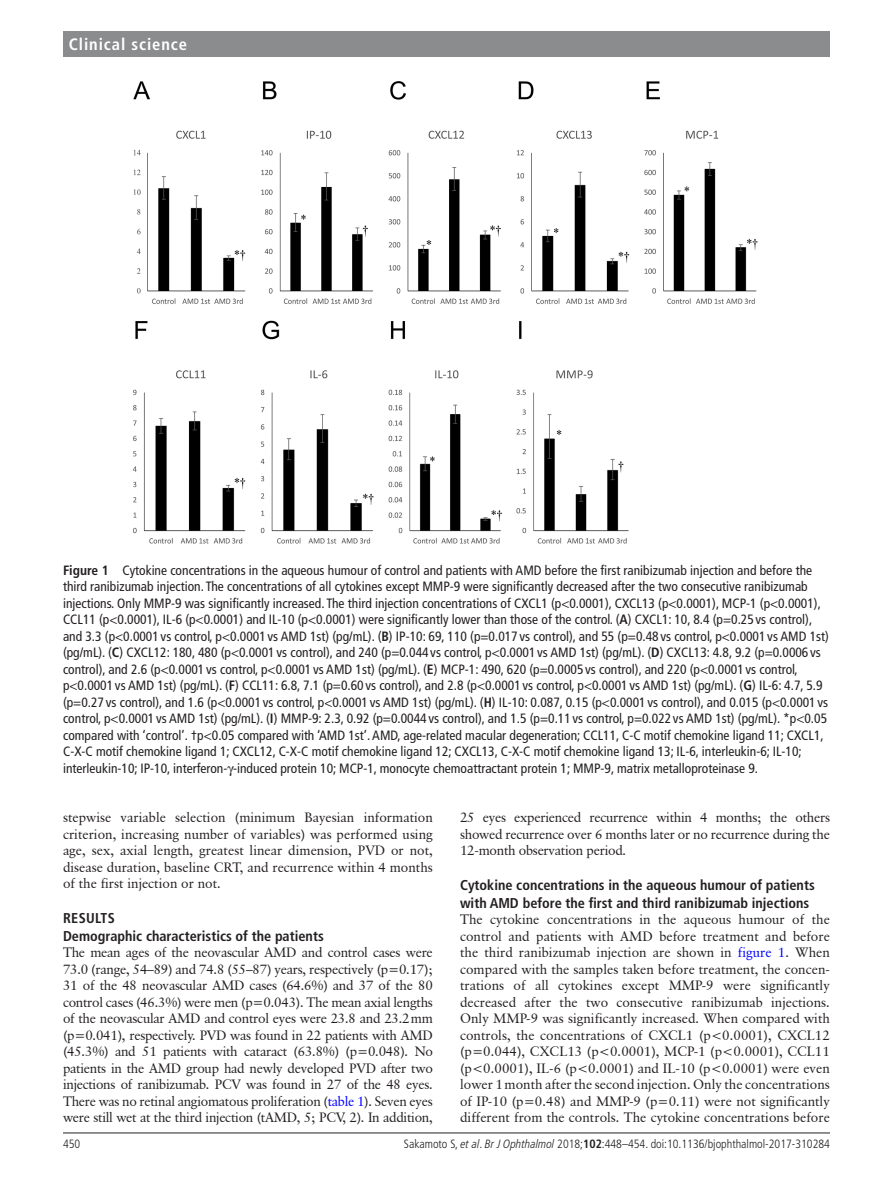
<style>
.page{position:relative;width:893px;height:1191px;background:#fff}
.page>*{position:absolute;margin:0;border:0;box-sizing:border-box;transform-origin:0 0}
.t1{font:700 condensed 16.5px "Frutiger LT Pro";letter-spacing:.055em;color:#fff}
.t2{font:700 condensed 14.25px/17.2px "Frutiger LT Pro";color:#231f20}
.t3{font:13.5px/16.5px "Classical Garamond BT";letter-spacing:-.02em;color:#231f20;text-align:justify}
.t4{font:condensed 13.5px/16.5px "Frutiger LT Pro";color:#231f20}
.t5{font:300 condensed 12px "Frutiger LT Pro";color:#231f20}
.s1{font-weight:700}
.s2{color:#00f}
.s3{font-style:italic}
</style>
<div class="page">
<hr style="left:63px;top:1132px;width:767px;height:1px;background:#231f20">
<div style="left:63px;top:31px;width:767px;height:25px;background:#8a8c8e"></div>
<img style="left:133px;top:81px;width:625px;height:463px">
<p class="t1" style="left:69px;top:34px;width:120px">Clinical science</p>
<p class="t4" style="left:63px;top:562px;width:767px"><span class="s1">Figure 1</span> Cytokine concentrations in the aqueous humour of control and patients with AMD before the first ranibizumab injection and before the third ranibizumab injection. The concentrations of all cytokines except MMP-9 were significantly decreased after the two consecutive ranibizumab injections. Only MMP-9 was significantly increased. The third injection concentrations of CXCL1 (p&lt;0.0001), CXCL13 (p&lt;0.0001), MCP-1 (p&lt;0.0001), CCL11 (p&lt;0.0001), IL-6 (p&lt;0.0001) and IL-10 (p&lt;0.0001) were significantly lower than those of the control. (<span class="s1">A</span>) CXCL1: 10, 8.4 (p=0.25 vs control), and 3.3 (p&lt;0.0001 vs control, p&lt;0.0001 vs AMD 1st) (pg/mL). (<span class="s1">B</span>) IP-10: 69, 110 (p=0.017 vs control), and 55 (p=0.48 vs control, p&lt;0.0001 vs AMD 1st) (pg/mL). (<span class="s1">C</span>) CXCL12: 180, 480 (p&lt;0.0001 vs control), and 240 (p=0.044 vs control, p&lt;0.0001 vs AMD 1st) (pg/mL). (<span class="s1">D</span>) CXCL13: 4.8, 9.2 (p=0.0006 vs control), and 2.6 (p&lt;0.0001 vs control, p&lt;0.0001 vs AMD 1st) (pg/mL). (<span class="s1">E</span>) MCP-1: 490, 620 (p=0.0005 vs control), and 220 (p&lt;0.0001 vs control, p&lt;0.0001 vs AMD 1st) (pg/mL). (<span class="s1">F</span>) CCL11: 6.8, 7.1 (p=0.60 vs control), and 2.8 (p&lt;0.0001 vs control, p&lt;0.0001 vs AMD 1st) (pg/mL). (<span class="s1">G</span>) IL-6: 4.7, 5.9 (p=0.27 vs control), and 1.6 (p&lt;0.0001 vs control, p&lt;0.0001 vs AMD 1st) (pg/mL). (<span class="s1">H</span>) IL-10: 0.087, 0.15 (p&lt;0.0001 vs control), and 0.015 (p&lt;0.0001 vs control, p&lt;0.0001 vs AMD 1st) (pg/mL). (<span class="s1">I</span>) MMP-9: 2.3, 0.92 (p=0.0044 vs control), and 1.5 (p=0.11 vs control, p=0.022 vs AMD 1st) (pg/mL). *p&lt;0.05 compared with ‘control’. †p&lt;0.05 compared with ‘AMD 1st’. AMD, age-related macular degeneration; CCL11, C-C motif chemokine ligand 11; CXCL1, C-X-C motif chemokine ligand 1; CXCL12, C-X-C motif chemokine ligand 12; CXCL13, C-X-C motif chemokine ligand 13; IL-6, interleukin-6; IL-10; interleukin-10; IP-10, interferon- -induced protein 10; MCP-1, monocyte chemoattractant protein 1; MMP-9, matrix metalloproteinase 9.</p>
<p class="t3" style="left:63px;top:809px;width:371px">stepwise variable selection (minimum Bayesian information criterion, increasing number of variables) was performed using age, sex, axial length, greatest linear dimension, PVD or not, disease duration, baseline CRT, and recurrence within 4 months of the first injection or not.</p>
<p class="t2" style="left:63px;top:909px;width:262px">Results<br>Demographic characteristics of the patients</p>
<p class="t3" style="left:63px;top:944px;width:371px">The mean ages of the neovascular AMD and control cases were 73.0 (range, 54–89) and 74.8 (55–87) years, respectively (p=0.17); 31 of the 48 neovascular AMD cases (64.6%) and 37 of the 80 control cases (46.3%) were men (p=0.043). The mean axial lengths of the neovascular AMD and control eyes were 23.8 and 23.2mm (p=0.041), respectively. PVD was found in 22 patients with AMD (45.3%) and 51 patients with cataract (63.8%) (p=0.048). No patients in the AMD group had newly developed PVD after two injections of ranibizumab. PCV was found in 27 of the 48 eyes.<br>There was no retinal angiomatous proliferation (<span class="s2">table 1</span>). Seven eyes were still wet at the third injection (tAMD, 5; PCV, 2). In addition,</p>
<p class="t3" style="left:460px;top:809px;width:371px">25 eyes experienced recurrence within 4 months; the others showed recurrence over 6 months later or no recurrence during the 12-month observation period.</p>
<p class="t2" style="left:460px;top:876px;width:356px">Cytokine concentrations in the aqueous humour of patients with AMD before the first and third ranibizumab injections</p>
<p class="t3" style="left:460px;top:911px;width:371px">The cytokine concentrations in the aqueous humour of the control and patients with AMD before treatment and before the third ranibizumab injection are shown in <span class="s2">figure 1</span>. When compared with the samples taken before treatment, the concen&shy;trations of all cytokines except MMP-9 were significantly decreased after the two consecutive ranibizumab injections.<br>Only MMP-9 was significantly increased. When compared with controls, the concentrations of CXCL1 (p&lt;0.0001), CXCL12 (p=0.044), CXCL13 (p&lt;0.0001), MCP-1 (p&lt;0.0001), CCL11 (p&lt;0.0001), IL-6 (p&lt;0.0001) and IL-10 (p&lt;0.0001) were even lower 1month after the second injection. Only the concentrations of IP-10 (p=0.48) and MMP-9 (p=0.11) were not significantly different from the controls. The cytokine concentrations before</p>
<p class="t5" style="left:63px;top:1136px;width:19px">450</p>
<p class="t5" style="left:404px;top:1136px;width:428px">Sakamoto S, <span class="s3">et al</span>. <span class="s3">Br J Ophthalmol</span> 2018;<span class="s1">102</span>:448–454. doi:10.1136/bjophthalmol-2017-310284</p>
</div>
